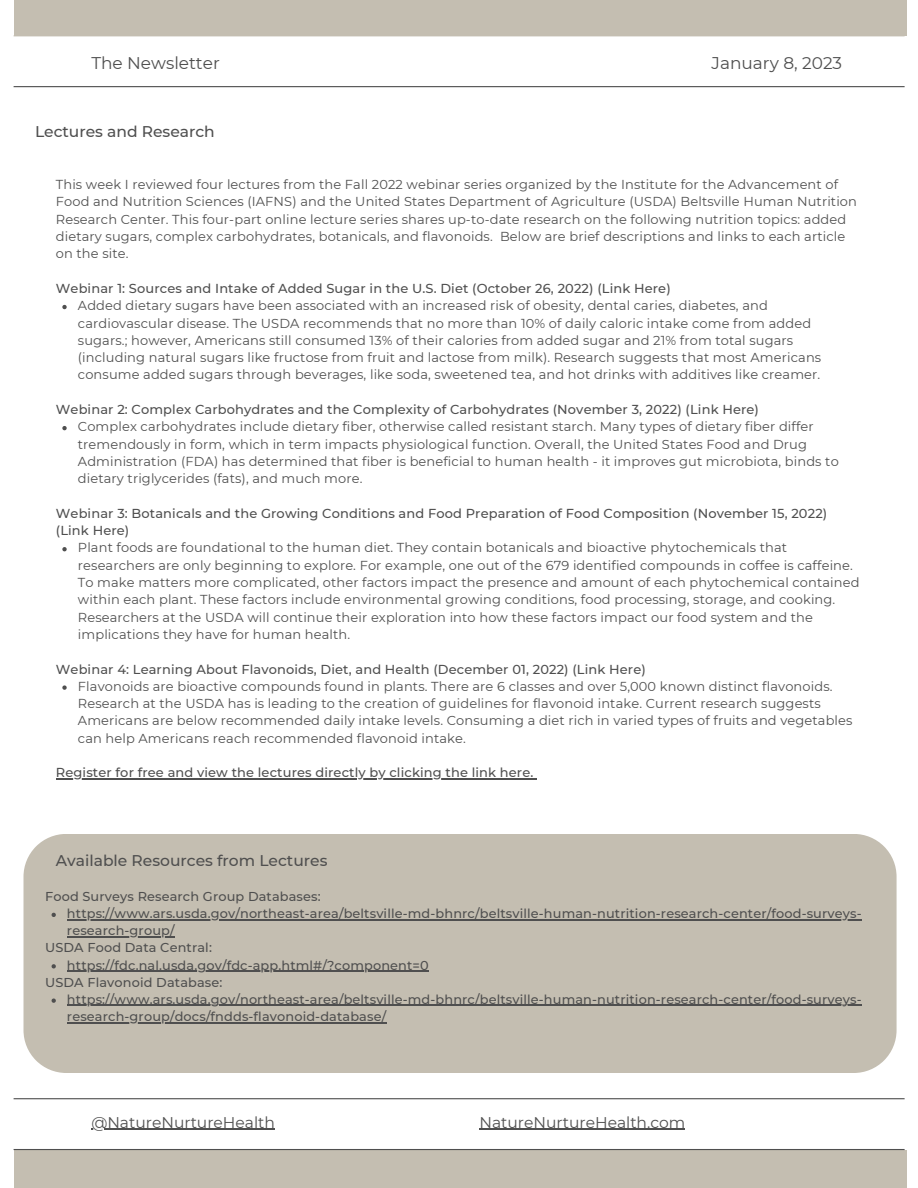
<style>
.page{position:relative;width:918px;height:1188px;background:#fff}
.page>*{position:absolute;margin:0;border:0;box-sizing:border-box;transform-origin:0 0}
.t1{font:16.95px "Montserrat";color:#4f4f4f}
.t2{font:500 15.45px "Montserrat";color:#4f4f4f}
.t3{font:15.45px "Montserrat";color:#4f4f4f}
.t4{font:12.9px/17.2px "Montserrat";letter-spacing:.01em;color:#4f4f4f}
.t5{font:500 12.9px/17.1px "Montserrat";letter-spacing:.01em;color:#4f4f4f}
</style>
<div class="page">
<hr style="left:14px;top:86px;width:891px;height:1px;background:#4f4f4f">
<div style="left:14px;top:1150px;width:892px;height:38px;background:#c4beb1"></div>
<hr style="left:14px;top:1149px;width:891px;height:1px;background:#4f4f4f">
<div style="left:14px;top:0;width:892px;height:35px;background:#c4beb1"></div>
<hr style="left:14px;top:35px;width:891px;height:1px;background:#c4beb1">
<hr style="left:14px;top:1098px;width:891px;height:1px;background:#4f4f4f">
<svg style="left:62px;top:305px;width:5px;height:4px"></svg>
<svg style="left:62px;top:426px;width:5px;height:4px"></svg>
<svg style="left:62px;top:547px;width:5px;height:4px"></svg>
<svg style="left:62px;top:685px;width:5px;height:5px"></svg>
<hr style="left:56px;top:778px;width:478px;height:2px;background:#4f4f4f">
<hr style="left:91px;top:1129px;width:184px;height:1px;background:#4f4f4f">
<hr style="left:479px;top:1129px;width:206px;height:1px;background:#4f4f4f">
<div style="left:24px;top:834px;width:873px;height:239px;background:#c4beb1"></div>
<svg style="left:52px;top:913px;width:4px;height:4px"></svg>
<hr style="left:67px;top:919px;width:795px;height:1px;background:#4f4f4f">
<hr style="left:67px;top:936px;width:108px;height:1px;background:#4f4f4f">
<svg style="left:52px;top:964px;width:4px;height:4px"></svg>
<hr style="left:67px;top:971px;width:362px;height:1px;background:#4f4f4f">
<svg style="left:52px;top:999px;width:4px;height:4px"></svg>
<hr style="left:67px;top:1005px;width:795px;height:1px;background:#4f4f4f">
<hr style="left:67px;top:1022px;width:319px;height:1px;background:#4f4f4f">
<h1 class="t1" style="left:91px;top:53px;width:130px">The Newsletter</h1>
<p class="t2" style="left:35px;top:122px;width:181px">Lectures and Research</p>
<h1 class="t1" style="left:712px;top:53px;width:132px">January 8, 2023</h1>
<p class="t4" style="left:56px;top:176px;width:803px">This week I reviewed four lectures from the Fall 2022 webinar series organized by the Institute for the Advancement of Food and Nutrition Sciences (IAFNS) and the United States Department of Agriculture (USDA) Beltsville Human Nutrition Research Center. This four-part online lecture series shares up-to-date research on the following nutrition topics: added dietary sugars, complex carbohydrates, botanicals, and flavonoids. Below are brief descriptions and links to each article on the site.</p>
<p class="t5" style="left:56px;top:280px;width:616px">Webinar 1: Sources and Intake of Added Sugar in the U.S. Diet (October 26, 2022) (Link Here)</p>
<p class="t4" style="left:78px;top:297px;width:745px">Added dietary sugars have been associated with an increased risk of obesity, dental caries, diabetes, and cardiovascular disease. The USDA recommends that no more than 10% of daily caloric intake come from added sugars.; however, Americans still consumed 13% of their calories from added sugar and 21% from total sugars (including natural sugars like fructose from fruit and lactose from milk). Research suggests that most Americans consume added sugars through beverages, like soda, sweetened tea, and hot drinks with additives like creamer.</p>
<p class="t4" style="left:78px;top:418px;width:762px">Complex carbohydrates include dietary fiber, otherwise called resistant starch. Many types of dietary fiber differ tremendously in form, which in term impacts physiological function. Overall, the United States Food and Drug Administration (FDA) has determined that fiber is beneficial to human health - it improves gut microbiota, binds to dietary triglycerides (fats), and much more.</p>
<p class="t5" style="left:56px;top:401px;width:705px">Webinar 2: Complex Carbohydrates and the Complexity of Carbohydrates (November 3, 2022) (Link Here)</p>
<p class="t5" style="left:56px;top:505px;width:773px">Webinar 3: Botanicals and the Growing Conditions and Food Preparation of Food Composition (November 15, 2022) (Link Here)</p>
<p class="t4" style="left:78px;top:539px;width:783px">Plant foods are foundational to the human diet. They contain botanicals and bioactive phytochemicals that researchers are only beginning to explore. For example, one out of the 679 identified compounds in coffee is caffeine.<br>To make matters more complicated, other factors impact the presence and amount of each phytochemical contained within each plant. These factors include environmental growing conditions, food processing, storage, and cooking.<br>Researchers at the USDA will continue their exploration into how these factors impact our food system and the implications they have for human health.</p>
<p class="t4" style="left:78px;top:678px;width:776px">Flavonoids are bioactive compounds found in plants. There are 6 classes and over 5,000 known distinct flavonoids.<br>Research at the USDA has is leading to the creation of guidelines for flavonoid intake. Current research suggests Americans are below recommended daily intake levels. Consuming a diet rich in varied types of fruits and vegetables can help Americans reach recommended flavonoid intake.</p>
<p class="t5" style="left:56px;top:660px;width:591px">Webinar 4: Learning About Flavonoids, Diet, and Health (December 01, 2022) (Link Here)</p>
<p class="t5" style="left:56px;top:764px;width:479px">Register for free and view the lectures directly by clicking the link here.</p>
<p class="t2" style="left:56px;top:851px;width:273px">Available Resources from Lectures</p>
<p class="t5" style="left:45px;top:888px;width:277px">Food Surveys Research Group Databases:</p>
<p class="t5" style="left:45px;top:939px;width:168px">USDA Food Data Central:</p>
<p class="t5" style="left:45px;top:974px;width:179px">USDA Flavonoid Database:</p>
<p class="t5" style="left:67px;top:905px;width:796px">https://www.ars.usda.gov/northeast-area/beltsville-md-bhnrc/beltsville-human-nutrition-research-center/food-surveys&shy;research-group/</p>
<p class="t5" style="left:67px;top:956px;width:363px">https://fdc.nal.usda.gov/fdc-app.html#/?component=0</p>
<p class="t5" style="left:67px;top:991px;width:796px">https://www.ars.usda.gov/northeast-area/beltsville-md-bhnrc/beltsville-human-nutrition-research-center/food-surveys&shy;research-group/docs/fndds-flavonoid-database/</p>
<p class="t3" style="left:91px;top:1113px;width:185px">@NatureNurtureHealth</p>
<p class="t3" style="left:479px;top:1113px;width:207px">NatureNurtureHealth.com</p>
</div>
